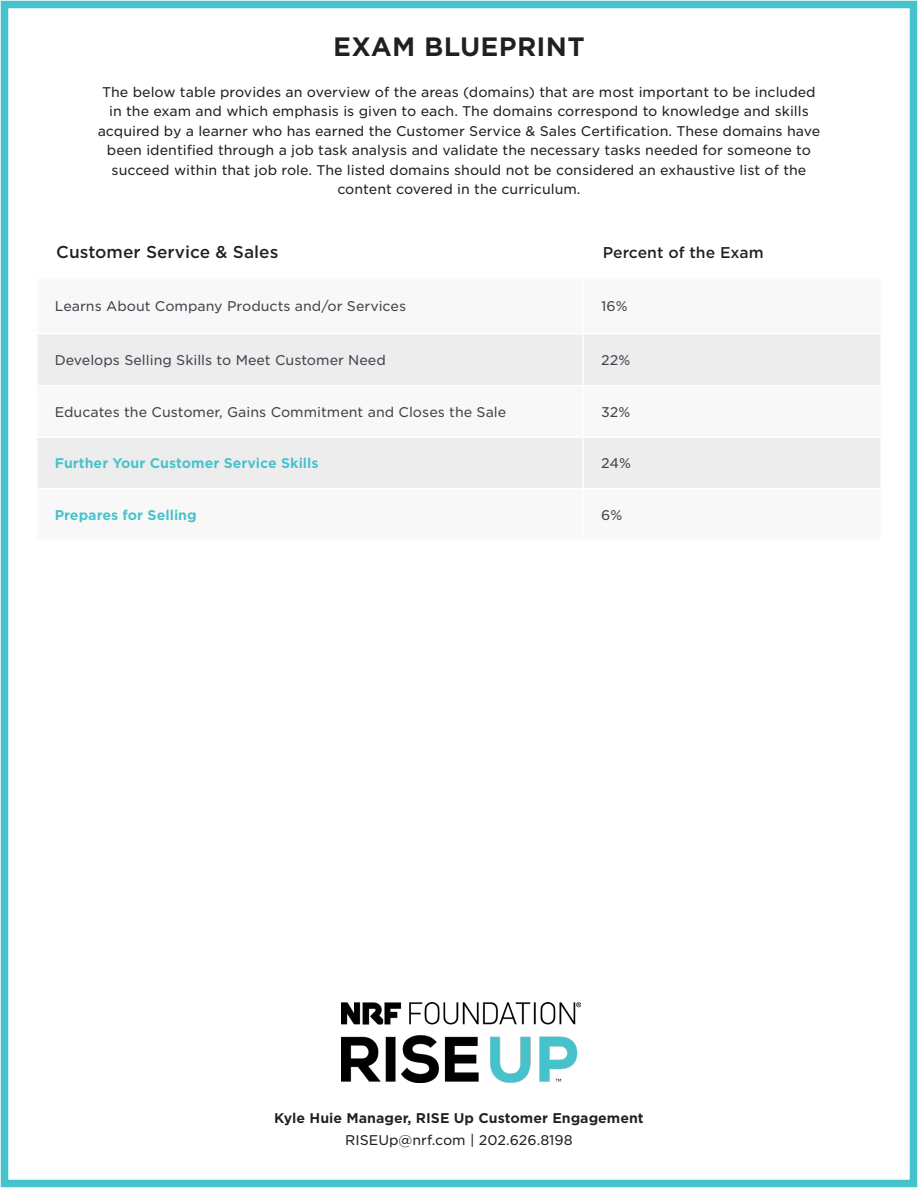
<style>
.page{position:relative;width:918px;height:1188px;background:#fff}
.page>*{position:absolute;margin:0;border:0;box-sizing:border-box;transform-origin:0 0}
.t1{font:700 25.5px "Gotham S Sm";letter-spacing:.01em;color:#231f20}
.Body_Copy{font:500 16.5px "Gotham S Sm";color:#231f20}
.Body_Copy-2{font:500 15px "Gotham S Sm";color:#231f20}
.Body_Copy_2{font:13.5px/19.5px "Gotham S Sm";color:#231f20;text-align:center}
.Body_Copy_2-2{font:13.5px "Gotham S Sm";color:#3f464d}
.Body_Copy_2-3{font:700 13.5px "Gotham S Sm";color:#45c2cb}
.Body_Copy_2-4{font:700 13.5px "Gotham S Sm";color:#231f20}
</style>
<div class="page">
<div style="left:1px;top:1px;width:916px;height:1186px;border:8px solid #45c2cb"></div>
<svg style="left:38px;top:334px;width:842px;height:154px;fill:#ededee"></svg>
<hr style="left:582px;top:387px;width:2px;height:49px;background:#fff">
<hr style="left:36px;top:385px;width:547px;height:2px;background:#fff">
<hr style="left:583px;top:385px;width:299px;height:2px;background:#fff">
<hr style="left:582px;top:334px;width:2px;height:51px;background:#fff">
<hr style="left:36px;top:436px;width:547px;height:2px;background:#fff">
<hr style="left:583px;top:436px;width:299px;height:2px;background:#fff">
<hr style="left:582px;top:438px;width:2px;height:50px;background:#fff">
<img style="left:342px;top:1003px;width:239px;height:79px">
<p class="t1" style="left:333px;top:29px;width:253px">EXAM BLUEPRINT</p>
<p class="Body_Copy_2" style="left:98px;top:82px;width:724px">The below table provides an overview of the areas (domains) that are most important to be included in the exam and which emphasis is given to each. The domains correspond to knowledge and skills acquired by a learner who has earned the Customer Service &amp; Sales Certification. These domains have been identified through a job task analysis and validate the necessary tasks needed for someone to succeed within that job role. The listed domains should not be considered an exhaustive list of the content covered in the curriculum.</p>
<p class="Body_Copy" style="left:56px;top:241px;width:224px">Customer Service &amp; Sales</p>
<p class="Body_Copy-2" style="left:603px;top:243px;width:163px">Percent of the Exam</p>
<p class="Body_Copy_2-2" style="left:55px;top:297px;width:353px">Learns About Company Products and/or Services</p>
<p class="Body_Copy_2-2" style="left:601px;top:297px;width:28px">16%</p>
<p class="Body_Copy_2-2" style="left:55px;top:351px;width:333px">Develops Selling Skills to Meet Customer Need</p>
<p class="Body_Copy_2-2" style="left:601px;top:351px;width:31px">22%</p>
<p class="Body_Copy_2-2" style="left:55px;top:403px;width:453px">Educates the Customer, Gains Commitment and Closes the Sale</p>
<p class="Body_Copy_2-2" style="left:601px;top:403px;width:31px">32%</p>
<p class="Body_Copy_2-3" style="left:55px;top:454px;width:266px">Further Your Customer Service Skills</p>
<p class="Body_Copy_2-2" style="left:601px;top:454px;width:31px">24%</p>
<p class="Body_Copy_2-3" style="left:55px;top:506px;width:143px">Prepares for Selling</p>
<p class="Body_Copy_2-2" style="left:601px;top:506px;width:23px">6%</p>
<p class="Body_Copy_2-4" style="left:274px;top:1109px;width:371px">Kyle Huie Manager, RISE Up Customer Engagement</p>
<p class="Body_Copy_2" style="left:345px;top:1130px;width:229px">RISEUp@nrf.com | 202.626.8198</p>
</div>
